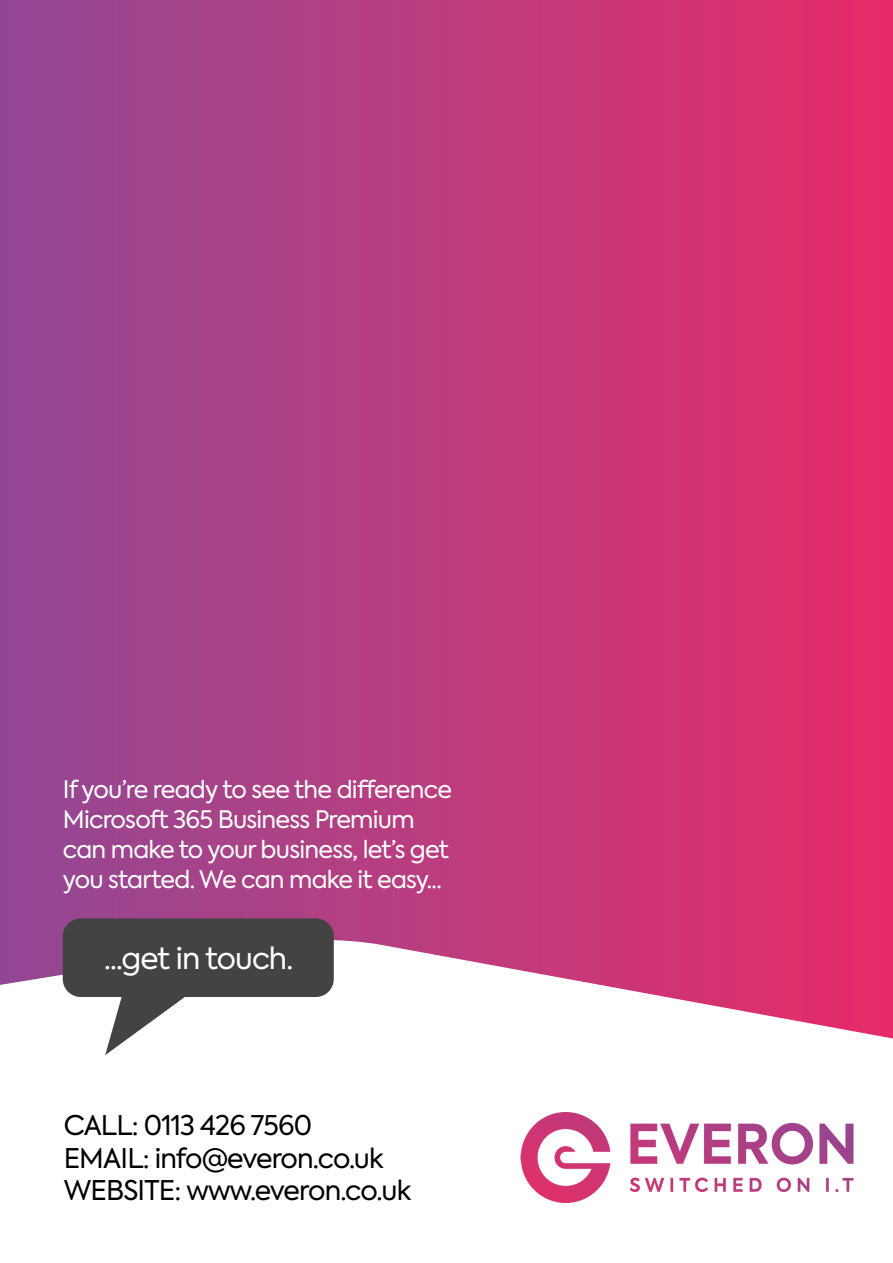
<style>
.page{position:relative;width:893px;height:1263px;background:#fff}
.page>*{position:absolute;margin:0;border:0;box-sizing:border-box;transform-origin:0 0}
.t1{font:29.85px "Axiforma";letter-spacing:-.03em;color:#fff}
.Body_Text{font:27px "Axiforma";letter-spacing:-.03em;color:#000}
.t2{font:24px/30px "Axiforma";letter-spacing:-.03em;color:#fff}
</style>
<div class="page">
<div style="left:0;top:0;width:893px;height:1072px;background:linear-gradient(to right,#924a94,#e62c67)"></div>
<svg style="left:0;top:938px;width:893px;height:265px"></svg>
<div style="left:63px;top:918px;width:271px;height:79px;background:#434343;border-radius:18px"></div>
<svg style="left:105px;top:997px;width:86px;height:58px"></svg>
<img style="left:500px;top:1113px;width:375px;height:89px">
<p class="t2" style="left:63px;top:775px;width:391px">If you’re ready to see the difference Microsoft 365 Business Premium can make to your business, let’s get you started. We can make it easy...</p>
<p class="t1" style="left:104px;top:939px;width:190px">...get in touch.</p>
<p class="Body_Text" style="left:64px;top:1108px;width:250px">CALL: 0113 426 7560</p>
<p class="Body_Text" style="left:64px;top:1141px;width:321px">EMAIL: info@everon.co.uk</p>
<p class="Body_Text" style="left:64px;top:1173px;width:349px">WEBSITE: www.everon.co.uk</p>
</div>
